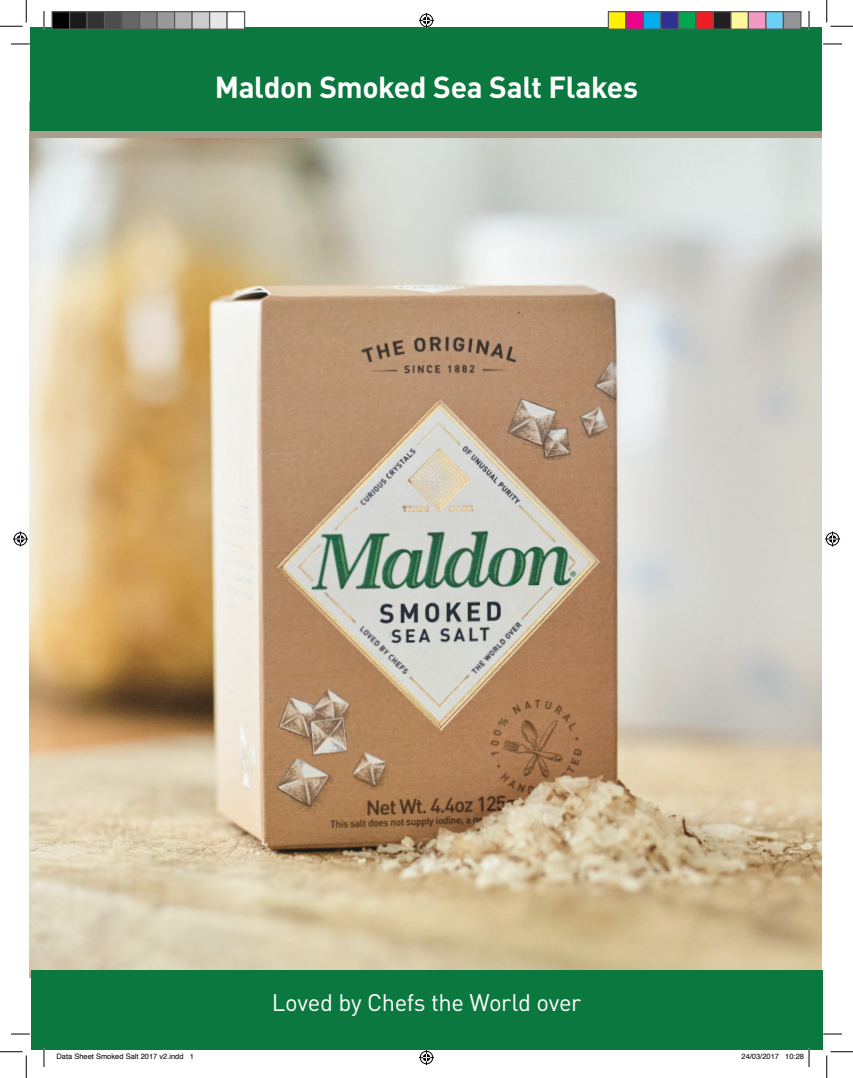
<style>
.page{position:relative;width:853px;height:1078px;background:#fff}
.page>*{position:absolute;margin:0;border:0;box-sizing:border-box;transform-origin:0 0}
.t1{font:700 30px "DINOT";letter-spacing:-.015em;color:#fff}
.t2{font:23.75px "DINOT";letter-spacing:-.015em;color:#fff}
.t3{font:7.5px "Helvetica";color:#000}
</style>
<div class="page">
<img style="left:30px;top:138px;width:792px;height:839px">
<div style="left:30px;top:76px;width:792px;height:62px;background:#aa9e8d"></div>
<div style="left:30px;top:27px;width:792px;height:103px;background:#0b783f"></div>
<div style="left:31px;top:970px;width:792px;height:80px;background:#0b783f"></div>
<svg style="left:11px;top:43px;width:19px;height:2px"></svg>
<svg style="left:823px;top:43px;width:19px;height:2px"></svg>
<svg style="left:11px;top:1033px;width:19px;height:2px"></svg>
<svg style="left:823px;top:1033px;width:19px;height:2px"></svg>
<svg style="left:43px;top:11px;width:2px;height:19px"></svg>
<svg style="left:43px;top:1048px;width:2px;height:19px"></svg>
<svg style="left:808px;top:11px;width:2px;height:19px"></svg>
<svg style="left:0;top:0;width:27px;height:27px"></svg>
<svg style="left:0;top:1051px;width:27px;height:27px"></svg>
<svg style="left:826px;top:0;width:27px;height:27px"></svg>
<svg style="left:826px;top:1051px;width:27px;height:27px"></svg>
<svg style="left:419px;top:13px;width:15px;height:15px"></svg>
<svg style="left:419px;top:1050px;width:15px;height:15px"></svg>
<svg style="left:13px;top:531px;width:15px;height:15px"></svg>
<svg style="left:825px;top:531px;width:15px;height:15px"></svg>
<div style="left:52px;top:12px;width:18px;height:17px;background:#000"></div>
<div style="left:51px;top:11px;width:19px;height:19px;border:1px solid #595959"></div>
<div style="left:70px;top:12px;width:17px;height:17px;background:#1a1a1a"></div>
<div style="left:69px;top:11px;width:19px;height:19px;border:1px solid #595959"></div>
<div style="left:87px;top:12px;width:18px;height:17px;background:#333"></div>
<div style="left:86px;top:11px;width:19px;height:19px;border:1px solid #595959"></div>
<div style="left:105px;top:12px;width:17px;height:17px;background:#4d4d4d"></div>
<div style="left:104px;top:11px;width:19px;height:19px;border:1px solid #595959"></div>
<div style="left:122px;top:12px;width:18px;height:17px;background:#666"></div>
<div style="left:121px;top:11px;width:19px;height:19px;border:1px solid #595959"></div>
<div style="left:140px;top:12px;width:17px;height:17px;background:#808080"></div>
<div style="left:139px;top:11px;width:19px;height:19px;border:1px solid #595959"></div>
<div style="left:157px;top:12px;width:18px;height:17px;background:#999"></div>
<div style="left:156px;top:11px;width:19px;height:19px;border:1px solid #595959"></div>
<div style="left:175px;top:12px;width:17px;height:17px;background:#b3b3b3"></div>
<div style="left:174px;top:11px;width:19px;height:19px;border:1px solid #595959"></div>
<div style="left:192px;top:12px;width:18px;height:17px;background:#ccc"></div>
<div style="left:191px;top:11px;width:19px;height:19px;border:1px solid #595959"></div>
<div style="left:210px;top:12px;width:17px;height:17px;background:#e6e6e6"></div>
<div style="left:209px;top:11px;width:19px;height:19px;border:1px solid #595959"></div>
<div style="left:227px;top:12px;width:18px;height:17px;background:#fff"></div>
<div style="left:226px;top:11px;width:19px;height:19px;border:1px solid #595959"></div>
<div style="left:608px;top:12px;width:18px;height:17px;background:#fff101"></div>
<div style="left:608px;top:11px;width:18px;height:19px;border:1px solid #595959"></div>
<div style="left:626px;top:12px;width:17px;height:17px;background:#ed028c"></div>
<div style="left:625px;top:11px;width:19px;height:19px;border:1px solid #595959"></div>
<div style="left:643px;top:12px;width:18px;height:17px;background:#00aeef"></div>
<div style="left:643px;top:11px;width:18px;height:19px;border:1px solid #595959"></div>
<div style="left:661px;top:12px;width:17px;height:17px;background:#2e3092"></div>
<div style="left:660px;top:11px;width:19px;height:19px;border:1px solid #595959"></div>
<div style="left:678px;top:12px;width:18px;height:17px;background:#00a54f"></div>
<div style="left:678px;top:11px;width:18px;height:19px;border:1px solid #595959"></div>
<div style="left:696px;top:12px;width:17px;height:17px;background:#ee1d23"></div>
<div style="left:695px;top:11px;width:19px;height:19px;border:1px solid #595959"></div>
<div style="left:713px;top:12px;width:18px;height:17px;background:#231f20"></div>
<div style="left:713px;top:11px;width:18px;height:19px;border:1px solid #595959"></div>
<div style="left:731px;top:12px;width:17px;height:17px;background:#fff79a"></div>
<div style="left:730px;top:11px;width:19px;height:19px;border:1px solid #595959"></div>
<div style="left:748px;top:12px;width:18px;height:17px;background:#f499c2"></div>
<div style="left:748px;top:11px;width:18px;height:19px;border:1px solid #595959"></div>
<div style="left:766px;top:12px;width:17px;height:17px;background:#6bcff6"></div>
<div style="left:765px;top:11px;width:19px;height:19px;border:1px solid #595959"></div>
<div style="left:783px;top:12px;width:18px;height:17px;background:#939598"></div>
<div style="left:783px;top:11px;width:18px;height:19px;border:1px solid #595959"></div>
<svg style="left:808px;top:1048px;width:2px;height:19px"></svg>
<h1 class="t1" style="left:215px;top:67px;width:425px">Maldon Smoked Sea Salt Flakes</h1>
<h2 class="t2" style="left:272px;top:988px;width:311px">Loved by Chefs the World over</h2>
<p class="t3" style="left:56px;top:1051px;width:139px">Data Sheet Smoked Salt 2017 v2.indd 1</p>
<p class="t3" style="left:741px;top:1051px;width:64px">24/03/2017 10:28</p>
</div>
